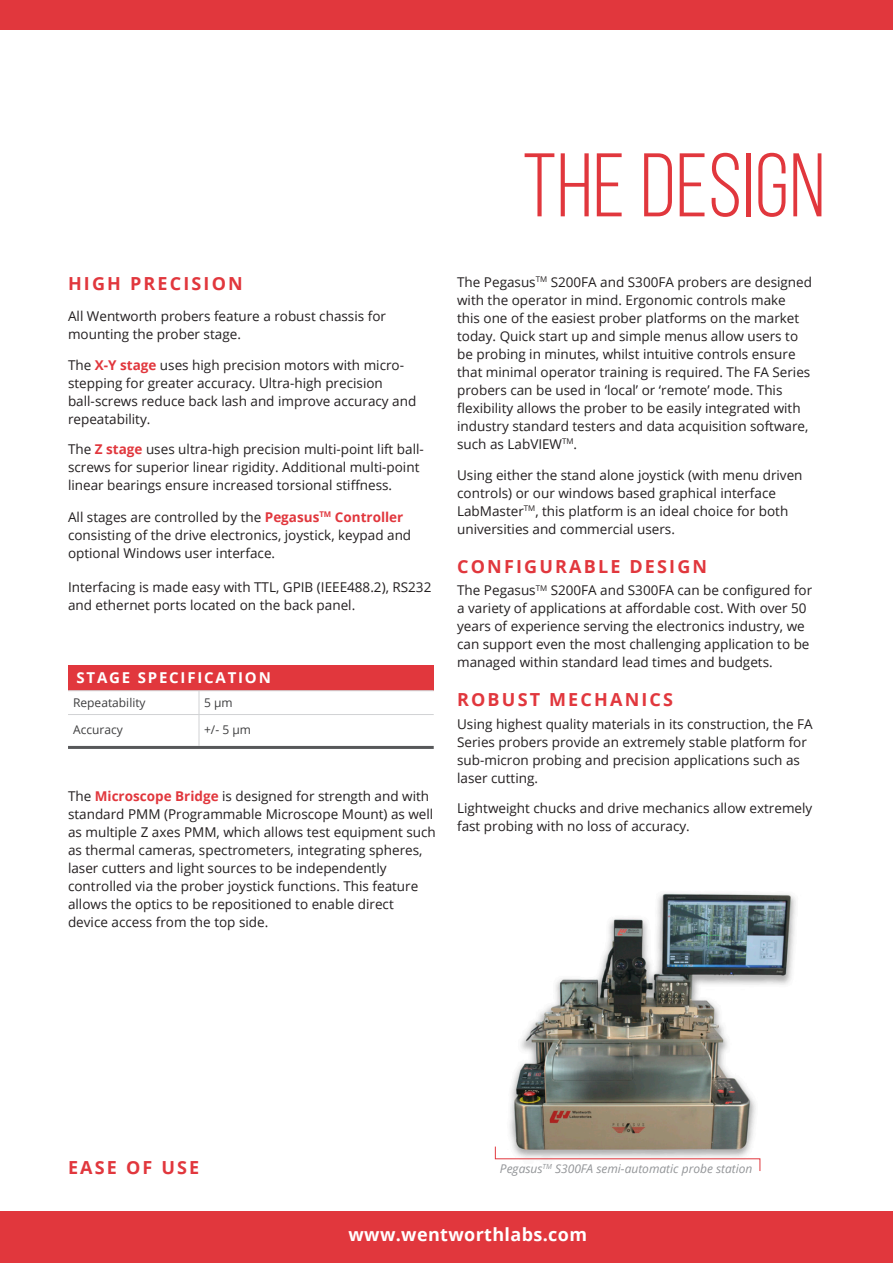
<style>
.page{position:relative;width:893px;height:1263px;background:#fff}
.page>*{position:absolute;margin:0;border:0;box-sizing:border-box;transform-origin:0 0}
.t1{font:90px "Bebas Neue";letter-spacing:.01em;color:#e1373d}
.t2{font:700 18px "Open Sans";letter-spacing:.12em;color:#e1373d}
.t3{font:700 18px "Open Sans";letter-spacing:.02em;color:#fff}
.t4{font:700 15px "Open Sans";letter-spacing:.12em;color:#fff}
.t5{font:13.5px/18px "Open Sans";color:#231f20}
.t6{font:italic 12px "Open Sans";color:#939598}
.t7{font:12px "Open Sans";color:#3e3e3f}
.s1{font-weight:700;color:#e1373d}
</style>
<div class="page">
<div style="left:68px;top:665px;width:366px;height:26px;background:#e1373d"></div>
<hr style="left:68px;top:746px;width:131px;height:3px;background:#57585a">
<hr style="left:199px;top:746px;width:235px;height:3px;background:#57585a">
<hr style="left:68px;top:690px;width:131px;height:1px;background:#d1d2d4">
<svg style="left:68px;top:691px;width:366px;height:56px"></svg>
<hr style="left:68px;top:714px;width:131px;height:1px;background:#d1d2d4">
<hr style="left:199px;top:714px;width:235px;height:1px;background:#d1d2d4">
<hr style="left:199px;top:715px;width:1px;height:31px;background:#d1d2d4">
<hr style="left:199px;top:690px;width:235px;height:1px;background:#d1d2d4">
<img style="left:494px;top:892px;width:302px;height:267px">
<div style="left:0;top:1211px;width:893px;height:52px;background:#e1373d"></div>
<div style="left:0;top:0;width:893px;height:29px;background:#e1373d"></div>
<svg style="left:495px;top:1146px;width:266px;height:25px"></svg>
<p class="t1" style="left:523px;top:137px;width:303px">THE DESIGN</p>
<p class="t2" style="left:68px;top:271px;width:176px">HIGH PRECISION</p>
<p class="t5" style="left:68px;top:307px;width:319px">All Wentworth probers feature a robust chassis for mounting the prober stage.</p>
<p class="t5" style="left:68px;top:355px;width:350px">The <span class="s1">X-Y stage</span> uses high precision motors with micro&shy;stepping for greater accuracy. Ultra-high precision ball-screws reduce back lash and improve accuracy and repeatability.</p>
<p class="t5" style="left:68px;top:440px;width:357px">The <span class="s1">Z stage</span> uses ultra-high precision multi-point lift ball&shy;screws for superior linear rigidity. Additional multi-point linear bearings ensure increased torsional stiffness.</p>
<p class="t5" style="left:68px;top:508px;width:345px">All stages are controlled by the <span class="s1">Pegasus</span><sup>TM</sup> <span class="s1">Controller </span>consisting of the drive electronics, joystick, keypad and optional Windows user interface.</p>
<p class="t5" style="left:68px;top:578px;width:365px">Interfacing is made easy with TTL, GPIB (IEEE488.2), RS232 and ethernet ports located on the back panel.</p>
<p class="t4" style="left:77px;top:667px;width:196px">STAGE SPECIFICATION</p>
<p class="t7" style="left:73px;top:695px;width:74px">Repeatability</p>
<p class="t7" style="left:204px;top:695px;width:30px">5 μm</p>
<p class="t7" style="left:73px;top:721px;width:51px">Accuracy</p>
<p class="t7" style="left:204px;top:721px;width:48px">+/- 5 μm</p>
<p class="t5" style="left:68px;top:787px;width:369px">The <span class="s1">Microscope Bridge</span> is designed for strength and with standard PMM (Programmable Microscope Mount) as well as multiple Z axes PMM, which allows test equipment such as thermal cameras, spectrometers, integrating spheres, laser cutters and light sources to be independently controlled via the prober joystick functions. This feature allows the optics to be repositioned to enable direct device access from the top side.</p>
<p class="t5" style="left:457px;top:272px;width:356px">The Pegasus<sup>TM</sup> S200FA and S300FA probers are designed with the operator in mind. Ergonomic controls make this one of the easiest prober platforms on the market today. Quick start up and simple menus allow users to be probing in minutes, whilst intuitive controls ensure that minimal operator training is required. The FA Series probers can be used in ‘local’ or ‘remote’ mode. This flexibility allows the prober to be easily integrated with industry standard testers and data acquisition software, such as LabVIEW<sup>TM</sup>.</p>
<p class="t5" style="left:457px;top:465px;width:347px">Using either the stand alone joystick (with menu driven controls) or our windows based graphical interface LabMaster<sup>TM</sup>, this platform is an ideal choice for both universities and commercial users.</p>
<p class="t2" style="left:457px;top:553px;width:252px">CONFIGURABLE DESIGN</p>
<p class="t5" style="left:457px;top:581px;width:357px">The Pegasus<sup>TM</sup> S200FA and S300FA can be configured for a variety of applications at affordable cost. With over 50 years of experience serving the electronics industry, we can support even the most challenging application to be managed within standard lead times and budgets.</p>
<p class="t2" style="left:457px;top:687px;width:218px">ROBUST MECHANICS</p>
<p class="t5" style="left:457px;top:714px;width:357px">Using highest quality materials in its construction, the FA Series probers provide an extremely stable platform for sub-micron probing and precision applications such as laser cutting.</p>
<p class="t5" style="left:457px;top:799px;width:357px">Lightweight chucks and drive mechanics allow extremely fast probing with no loss of accuracy.</p>
<p class="t2" style="left:68px;top:1154px;width:133px">EASE OF USE</p>
<p class="t6" style="left:500px;top:1160px;width:254px">Pegasus<sup>TM</sup> S300FA semi-automatic probe station</p>
<p class="t3" style="left:348px;top:1221px;width:240px">www.wentworthlabs.com</p>
</div>
